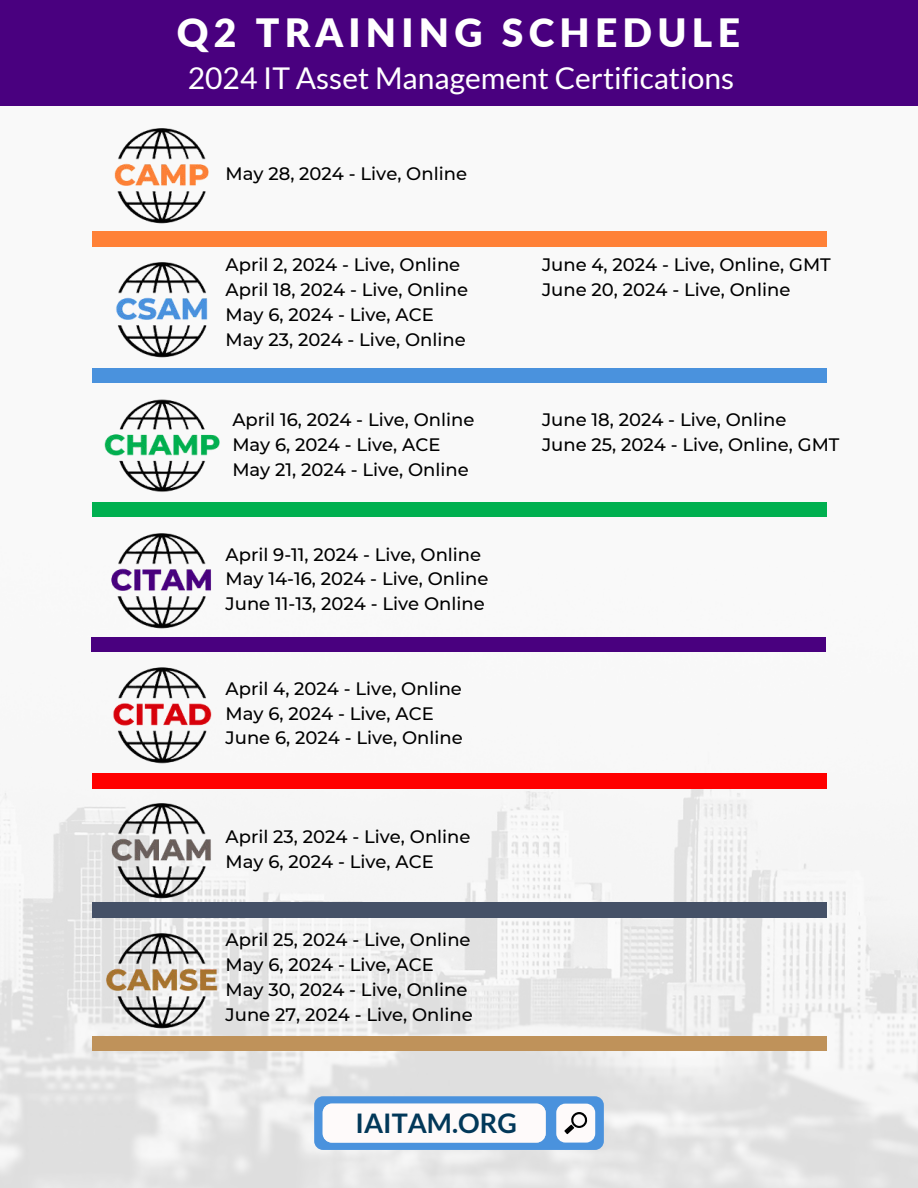
<style>
.page{position:relative;width:918px;height:1188px;background:#fff}
.page>*{position:absolute;margin:0;border:0;box-sizing:border-box;transform-origin:0 0}
.t1{font:900 39px "Lato";letter-spacing:.135em;color:#fff}
.t2{font:30px "Lato";color:#fff}
.t3{font:700 27px "Lato";color:#023859}
.t4{font:500 18px/24.8px "Montserrat";color:#000}
</style>
<div class="page">
<div style="left:0;top:3px;width:918px;height:1185px;background:linear-gradient(to bottom,#fffefe,#eaeaea)"></div>
<div style="left:0;top:0;width:918px;height:105px;background:#49007f"></div>
<svg style="left:314px;top:1096px;width:289px;height:54px"></svg>
<div style="left:323px;top:1104px;width:223px;height:39px;background:#fefafa;border-radius:9px"></div>
<img style="left:91px;top:105px;width:141px;height:141px">
<img style="left:92px;top:246px;width:140px;height:122px">
<div style="left:92px;top:232px;width:734px;height:14px;background:#ff8137"></div>
<div style="left:92px;top:368px;width:734px;height:15px;background:#4a92dd"></div>
<img style="left:92px;top:383px;width:140px;height:120px">
<div style="left:92px;top:503px;width:734px;height:14px;background:#00b050"></div>
<img style="left:91px;top:510px;width:141px;height:127px">
<div style="left:91px;top:637px;width:735px;height:15px;background:#49007f"></div>
<img style="left:92px;top:652px;width:140px;height:122px">
<div style="left:92px;top:774px;width:734px;height:14px;background:#f00"></div>
<img style="left:91px;top:780px;width:141px;height:130px">
<div style="left:92px;top:903px;width:734px;height:14px;background:#455167"></div>
<img style="left:91px;top:910px;width:141px;height:141px">
<div style="left:92px;top:1037px;width:735px;height:14px;background:#bf925a"></div>
<h1 class="t1" style="left:177px;top:4px;width:565px">Q2 TRAINING SCHEDULE</h1>
<h2 class="t2" style="left:188px;top:61px;width:548px">2024 IT Asset Management Certifications</h2>
<p class="t4" style="left:226px;top:161px;width:243px">May 28, 2024 - Live, Online</p>
<p class="t4" style="left:226px;top:252px;width:244px">April 2, 2024 - Live, Online<br>April 18, 2024 - Live, Online<br>May 6, 2024 - Live, ACE<br>May 23, 2024 - Live, Online</p>
<p class="t4" style="left:542px;top:252px;width:290px">June 4, 2024 - Live, Online, GMT<br>June 20, 2024 - Live, Online</p>
<p class="t4" style="left:232px;top:407px;width:244px">April 16, 2024 - Live, Online<br>May 6, 2024 - Live, ACE<br>May 21, 2024 - Live, Online</p>
<p class="t4" style="left:542px;top:407px;width:299px">June 18, 2024 - Live, Online<br>June 25, 2024 - Live, Online, GMT</p>
<p class="t4" style="left:226px;top:541px;width:264px">April 9-11, 2024 - Live, Online<br>May 14-16, 2024 - Live, Online<br>June 11-13, 2024 - Live Online</p>
<p class="t4" style="left:226px;top:675px;width:239px">April 4, 2024 - Live, Online<br>May 6, 2024 - Live, ACE<br>June 6, 2024 - Live, Online</p>
<p class="t4" style="left:226px;top:823px;width:246px">April 23, 2024 - Live, Online<br>May 6, 2024 - Live, ACE</p>
<p class="t4" style="left:226px;top:927px;width:249px">April 25, 2024 - Live, Online<br>May 6, 2024 - Live, ACE<br>May 30, 2024 - Live, Online<br>June 27, 2024 - Live, Online</p>
<h3 class="t3" style="left:356px;top:1107px;width:163px">IAITAM.ORG</h3>
</div>
